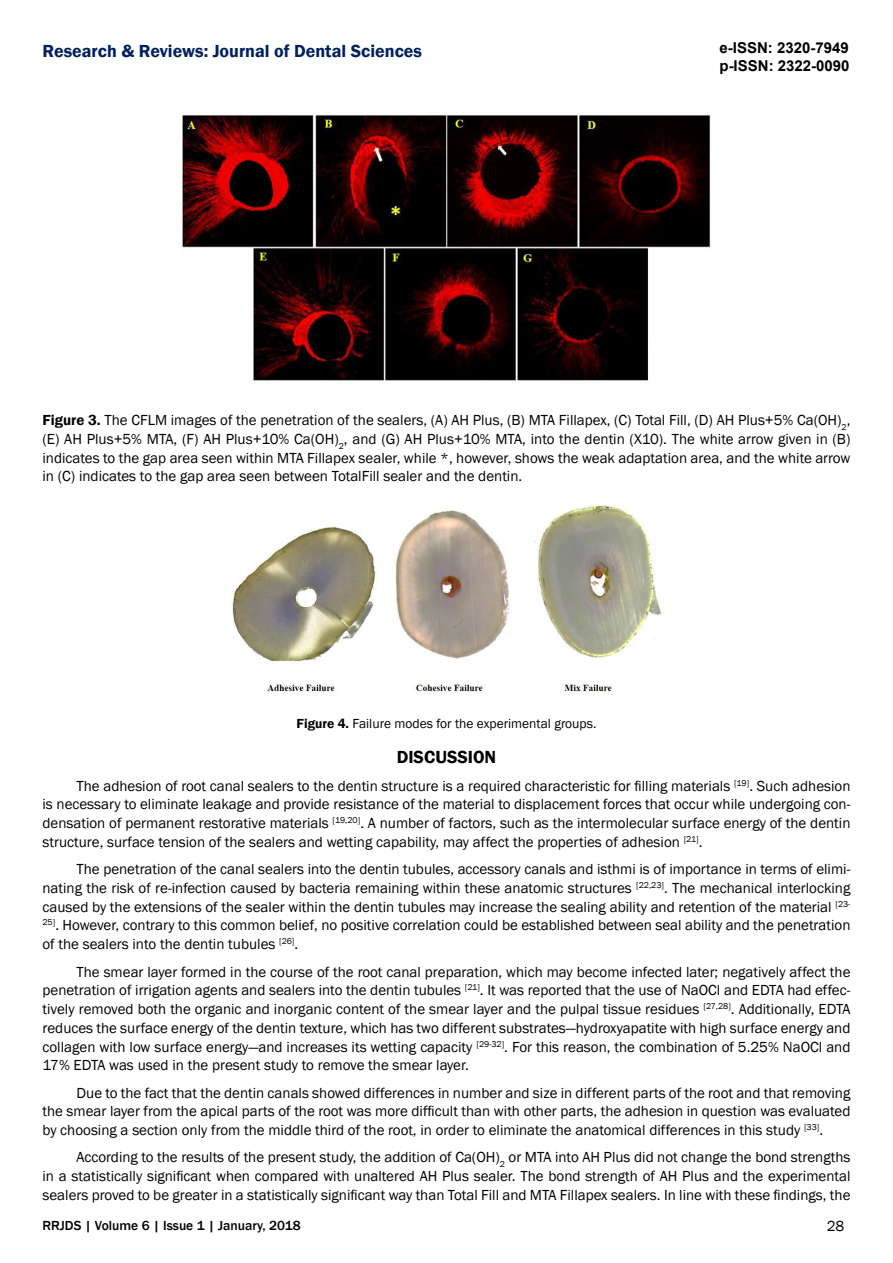
<style>
.page{position:relative;width:893px;height:1263px;background:#fff}
.page>*{position:absolute;margin:0;border:0;box-sizing:border-box;transform-origin:0 0}
.t1{font:600 18px "Franklin Gothic";color:#002060}
.t2{font:600 18px "Franklin Gothic";color:#000}
.t3{font:15px/18.8px "Franklin Gothic";color:#000;text-align:justify}
.t4{font:700 15px/18px "Arial";color:#000}
.t5{font:13.5px "Franklin Gothic";color:#000}
.t6{font:500 13.5px "Franklin Gothic";color:#000}
.s1{font-weight:600}
</style>
<div class="page">
<img style="left:181px;top:115px;width:530px;height:266px">
<img style="left:232px;top:505px;width:430px;height:191px">
<p class="t1" style="left:43px;top:40px;width:381px">Research &amp; Reviews: Journal of Dental Sciences</p>
<p class="t4" style="left:719px;top:40px;width:132px">e-ISSN: 2320-7949 p-ISSN: 2322-0090</p>
<p class="t3" style="left:43px;top:411px;width:809px"><span class="s1">Figure 3.</span> The CFLM images of the penetration of the sealers, (A) AH Plus, (B) MTA Fillapex, (C) Total Fill, (D) AH Plus+5% Ca(OH)<sub>2</sub>, (E) AH Plus+5% MTA, (F) AH Plus+10% Ca(OH)<sub>2</sub>, and (G) AH Plus+10% MTA, into the dentin (X10). The white arrow given in (B) indicates to the gap area seen within MTA Fillapex sealer, while *, however, shows the weak adaptation area, and the white arrow in (C) indicates to the gap area seen between TotalFill sealer and the dentin.</p>
<p class="t5" style="left:297px;top:715px;width:301px"><span class="s1">Figure 4.</span> Failure modes for the experimental groups.</p>
<p class="t2" style="left:397px;top:746px;width:101px">DISCUSSION</p>
<p class="t3" style="left:43px;top:777px;width:809px;text-indent:34px">The adhesion of root canal sealers to the dentin structure is a required characteristic for filling materials <sup>[19]</sup>. Such adhesion is necessary to eliminate leakage and provide resistance of the material to displacement forces that occur while undergoing con&shy;densation of permanent restorative materials <sup>[19,20]</sup>. A number of factors, such as the intermolecular surface energy of the dentin structure, surface tension of the sealers and wetting capability, may affect the properties of adhesion <sup>[21]</sup>.</p>
<p class="t3" style="left:43px;top:860px;width:809px;text-indent:34px">The penetration of the canal sealers into the dentin tubules, accessory canals and isthmi is of importance in terms of elimi&shy;nating the risk of re-infection caused by bacteria remaining within these anatomic structures <sup>[22,23]</sup>. The mechanical interlocking caused by the extensions of the sealer within the dentin tubules may increase the sealing ability and retention of the material <sup>[23- 25]</sup>. However, contrary to this common belief, no positive correlation could be established between seal ability and the penetration of the sealers into the dentin tubules <sup>[26]</sup>.</p>
<p class="t3" style="left:43px;top:962px;width:809px;text-indent:34px">The smear layer formed in the course of the root canal preparation, which may become infected later; negatively affect the penetration of irrigation agents and sealers into the dentin tubules <sup>[21]</sup>. It was reported that the use of NaOCl and EDTA had effec&shy;tively removed both the organic and inorganic content of the smear layer and the pulpal tissue residues <sup>[27,28]</sup>. Additionally, EDTA reduces the surface energy of the dentin texture, which has two different substrates—hydroxyapatite with high surface energy and collagen with low surface energy—and increases its wetting capacity <sup>[29-32]</sup>. For this reason, the combination of 5.25% NaOCl and 17% EDTA was used in the present study to remove the smear layer.</p>
<p class="t3" style="left:43px;top:1083px;width:809px;text-indent:34px">Due to the fact that the dentin canals showed differences in number and size in different parts of the root and that removing the smear layer from the apical parts of the root was more difficult than with other parts, the adhesion in question was evaluated by choosing a section only from the middle third of the root, in order to eliminate the anatomical differences in this study <sup>[33]</sup>.</p>
<p class="t3" style="left:43px;top:1148px;width:809px;text-indent:34px">According to the results of the present study, the addition of Ca(OH)<sub>2</sub> or MTA into AH Plus did not change the bond strengths in a statistically significant when compared with unaltered AH Plus sealer. The bond strength of AH Plus and the experimental sealers proved to be greater in a statistically significant way than Total Fill and MTA Fillapex sealers. In line with these findings, the</p>
<p class="t6" style="left:43px;top:1217px;width:260px">RRJDS | Volume 6 | Issue 1 | January, 2018</p>
<p class="t3" style="left:827px;top:1217px;width:19px">28</p>
</div>
